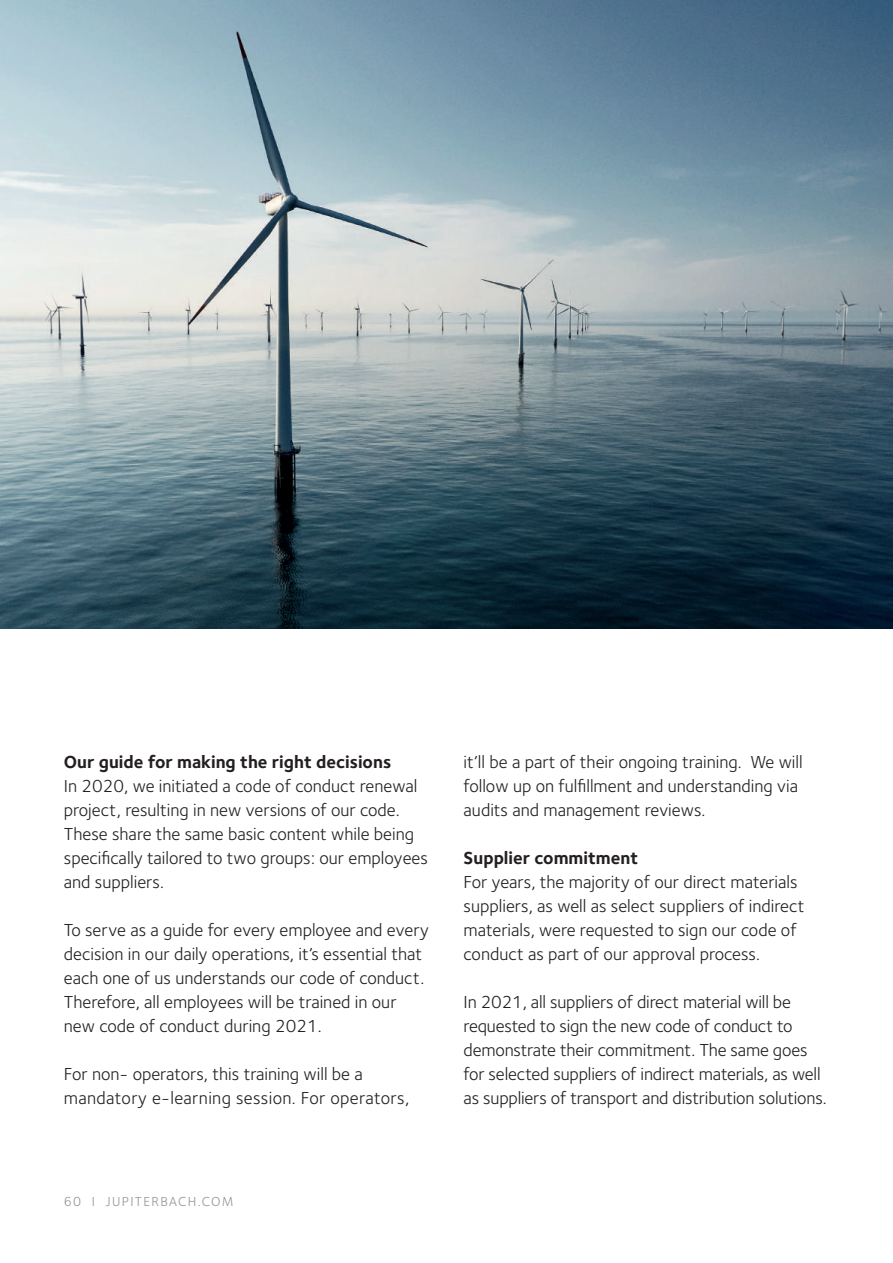
<style>
.page{position:relative;width:893px;height:1263px;background:#fff}
.page>*{position:absolute;margin:0;border:0;box-sizing:border-box;transform-origin:0 0}
.t1{font:18px/24px "Foundry Sterling";color:#231f20}
.t2{font:700 18px "Foundry Sterling";color:#231f20}
.t3{font:13.5px "Foundry Sterling";letter-spacing:.1em;color:#939598}
</style>
<div class="page">
<img style="left:0;top:0;width:893px;height:629px">
<p class="t2" style="left:64px;top:749px;width:329px">Our guide for making the right decisions</p>
<p class="t1" style="left:64px;top:773px;width:366px">In 2020, we initiated a code of conduct renewal project, resulting in new versions of our code.<br>These share the same basic content while being specifically tailored to two groups: our employees and suppliers.</p>
<p class="t1" style="left:64px;top:917px;width:366px">To serve as a guide for every employee and every decision in our daily operations, it’s essential that each one of us understands our code of conduct.<br>Therefore, all employees will be trained in our new code of conduct during 2021.</p>
<p class="t1" style="left:64px;top:1061px;width:347px">For non- operators, this training will be a mandatory e-learning session. For operators,</p>
<p class="t3" style="left:64px;top:1191px;width:171px">60 I JUPITERBACH.COM</p>
<p class="t1" style="left:464px;top:749px;width:341px">it’ll be a part of their ongoing training. We will follow up on fulfillment and understanding via audits and management reviews.</p>
<p class="t2" style="left:464px;top:845px;width:176px">Supplier commitment</p>
<p class="t1" style="left:464px;top:869px;width:342px">For years, the majority of our direct materials suppliers, as well as select suppliers of indirect materials, were requested to sign our code of conduct as part of our approval process.</p>
<p class="t1" style="left:464px;top:989px;width:364px">In 2021, all suppliers of direct material will be requested to sign the new code of conduct to demonstrate their commitment. The same goes for selected suppliers of indirect materials, as well as suppliers of transport and distribution solutions.</p>
</div>
